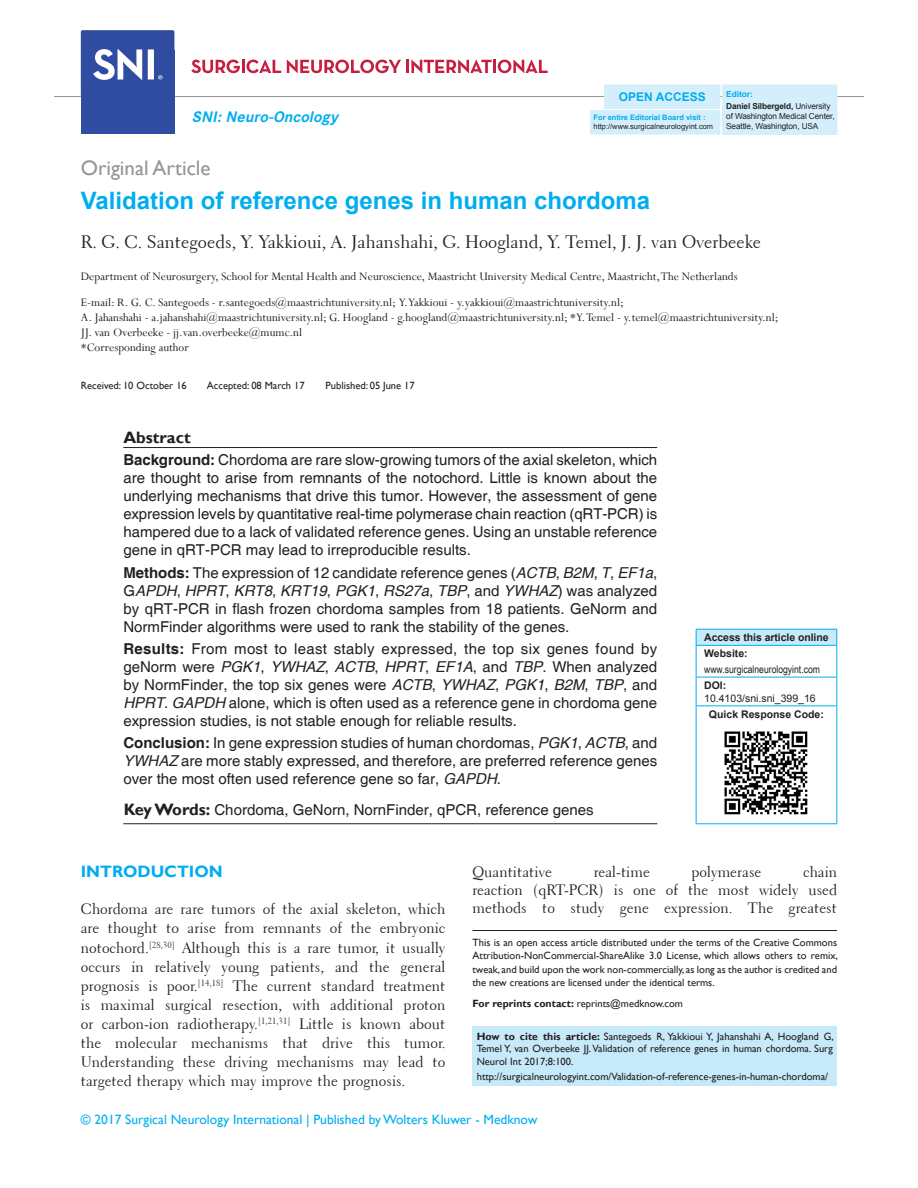
<style>
.page{position:relative;width:918px;height:1188px;background:#fff}
.page>*{position:absolute;margin:0;border:0;box-sizing:border-box;transform-origin:0 0}
.AT{font:700 24px "Arial";color:#00aeef}
.AH{font:21px "Gill Sans";color:#939598}
.AU{font:18px "Transitional 521 BT Roman A";color:#231f20}
.t1{font:700 16.5px "Gill Sans";color:#00aeef}
.ABSH{font:700 16.5px "Gill Sans";color:#231f20}
.ABS{font:15px/18px "Helvetica";color:#231f20;text-align:justify}
.TX{font:15px/19px "Transitional 521 BT Roman A";color:#231f20;text-align:justify}
.KWD{font:15px "Helvetica";color:#231f20}
.t2{font:italic 700 15px "Corporate SBQ";color:#00aeef}
.t3{font:13.5px "Gill Sans";color:#00aeef}
.ADD{font:12.75px/15px "Perpetua";color:#231f20}
.AFF{font:12.75px "Perpetua";color:#231f20}
.t4{font:700 12px "Arial";color:#00aeef}
.OS{font:10.5px/13.5px "Gill Sans";color:#231f20;text-align:justify}
.Published{font:10.5px/12.6px "Gill Sans";color:#231f20;text-align:justify}
.HIS{font:10.5px "Gill Sans";color:#231f20}
.AAO{font:700 10.5px "Arial";letter-spacing:-.005em;color:#231f20}
.WEB{font:10.5px "Arial Narrow";color:#231f20}
.WEB-2{font:10.5px/12.6px "Arial";color:#231f20}
.WEB-3{font:700 10.5px "Arial";color:#231f20}
.t5{font:8.25px/9.9px "Arial";letter-spacing:-.015em;color:#231f20}
.t6{font:700 8.25px/12px "Arial";letter-spacing:-.015em;color:#231f20}
.t7{font:7.5px "Arial";color:#231f20}
.t8{font:700 7.5px "Arial";color:#00aeef}
.s1{color:#00aeef}
.s2{font-weight:400}
.s3{font-weight:700}
.s4{font-style:italic}
.s5{font-family:"Gill Sans";font-weight:700;font-size:16.5px}
</style>
<div class="page">
<hr style="left:54px;top:96px;width:810px;height:1px;background:#939598">
<div style="left:723px;top:85px;width:114px;height:49px;background:#d4effb"></div>
<div style="left:605px;top:85px;width:115px;height:23px;background:#d4effb"></div>
<div style="left:591px;top:111px;width:129px;height:23px;background:#d4effb"></div>
<div style="left:591px;top:110px;width:129px;height:24px;border:1px solid #d4effb"></div>
<div style="left:81px;top:50px;width:93px;height:84px;background:#2f4ea1"></div>
<div style="left:81px;top:30px;width:93px;height:67px;background:#304ca1;border-radius:2px"></div>
<svg style="left:191px;top:60px;width:90px;height:13px"></svg>
<svg style="left:287px;top:60px;width:261px;height:13px"></svg>
<svg style="left:93px;top:49px;width:69px;height:31px"></svg>
<hr style="left:123px;top:447px;width:534px;height:1px;background:#231f20">
<hr style="left:123px;top:823px;width:534px;height:1px;background:#231f20">
<div style="left:472px;top:1026px;width:365px;height:60px;background:#c6eafa"></div>
<hr style="left:472px;top:930px;width:365px;height:1px;background:#231f20">
<div style="left:696px;top:629px;width:141px;height:16px;background:#c6eafa"></div>
<svg style="left:696px;top:630px;width:1px;height:15px"></svg>
<svg style="left:836px;top:630px;width:1px;height:15px"></svg>
<hr style="left:696px;top:629px;width:141px;height:1px;background:#00aeef">
<hr style="left:696px;top:646px;width:1px;height:31px;background:#00aeef">
<hr style="left:836px;top:646px;width:1px;height:31px;background:#00aeef">
<hr style="left:696px;top:645px;width:141px;height:1px;background:#00aeef">
<svg style="left:696px;top:678px;width:1px;height:27px"></svg>
<svg style="left:836px;top:678px;width:1px;height:27px"></svg>
<hr style="left:696px;top:677px;width:141px;height:1px;background:#00aeef">
<hr style="left:696px;top:706px;width:1px;height:117px;background:#00aeef">
<hr style="left:836px;top:706px;width:1px;height:117px;background:#00aeef">
<hr style="left:696px;top:705px;width:141px;height:1px;background:#00aeef">
<hr style="left:696px;top:823px;width:141px;height:1px;background:#00aeef">
<img style="left:724px;top:731px;width:84px;height:84px">
<p class="t6" style="left:726px;top:88px;width:106px"><span class="s1">Editor:<br></span>Daniel Silbergeld, <span class="s2">University</span></p>
<p class="t5" style="left:726px;top:111px;width:110px">of Washington Medical Center,<br>Seattle, Washington, USA</p>
<p class="t4" style="left:619px;top:89px;width:88px">OPEN ACCESS</p>
<p class="t8" style="left:594px;top:113px;width:114px">For entire Editorial Board visit :</p>
<p class="t7" style="left:594px;top:122px;width:121px">http://www.surgicalneurologyint.com</p>
<p class="t2" style="left:192px;top:108px;width:152px">SNI:Neuro-Oncology</p>
<p class="AH" style="left:81px;top:156px;width:131px">Original Article</p>
<p class="AT" style="left:81px;top:185px;width:571px">Validation of reference genes in human chordoma</p>
<p class="AU" style="left:81px;top:231px;width:682px">R. G. C. Santegoeds, Y. Yakkioui, A. Jahanshahi, G. Hoogland, Y. Temel, J. J. van Overbeeke</p>
<p class="AFF" style="left:81px;top:269px;width:658px">Department of Neurosurgery, School for Mental Health and Neuroscience, Maastricht University Medical Centre, Maastricht, The Netherlands</p>
<p class="ADD" style="left:81px;top:295px;width:699px">E‑mail: R. G. C. Santegoeds ‑ r.santegoeds@maastrichtuniversity.nl; Y. Yakkioui ‑ y.yakkioui@maastrichtuniversity.nl;<br>A. Jahanshahi ‑ a.jahanshahi@maastrichtuniversity.nl; G. Hoogland ‑ g.hoogland@maastrichtuniversity.nl; *Y. Temel ‑ y.temel@maastrichtuniversity.nl; JJ. van Overbeeke ‑ jj.van.overbeeke@mumc.nl<br>*Corresponding author</p>
<p class="HIS" style="left:81px;top:380px;width:108px">Received: 10 October 16</p>
<p class="HIS" style="left:207px;top:380px;width:99px">Accepted: 08 March 17</p>
<p class="HIS" style="left:326px;top:380px;width:91px">Published: 05 June 17</p>
<p class="ABSH" style="left:123px;top:428px;width:69px">Abstract</p>
<p class="ABS" style="left:123px;top:452px;width:535px"><span class="s3">Background:</span> Chordoma are rare slow‑growing tumors of the axial skeleton, which are thought to arise from remnants of the notochord. Little is known about the underlying mechanisms that drive this tumor. However, the assessment of gene expression levels by quantitative real‑time polymerase chain reaction (qRT‑PCR) is hampered due to a lack of validated reference genes. Using an unstable reference gene in qRT‑PCR may lead to irreproducible results.</p>
<p class="ABS" style="left:123px;top:564px;width:535px"><span class="s3">Methods:</span> The expression of 12 candidate reference genes (<span class="s4">ACTB</span>, <span class="s4">B2M</span>, <span class="s4">T</span>, <span class="s4">EF1a</span>, G<span class="s4">APDH</span>, <span class="s4">HPRT</span>, <span class="s4">KRT8</span>, <span class="s4">KRT19</span>, <span class="s4">PGK1</span>, <span class="s4">RS27a</span>, <span class="s4">TBP</span>, and <span class="s4">YWHAZ</span>) was analyzed by qRT‑PCR in flash frozen chordoma samples from 18 patients. GeNorm and NormFinder algorithms were used to rank the stability of the genes.</p>
<p class="ABS" style="left:123px;top:640px;width:535px"><span class="s3">Results:</span> From most to least stably expressed, the top six genes found by geNorm were <span class="s4">PGK1</span>, <span class="s4">YWHAZ</span>, <span class="s4">ACTB</span>, <span class="s4">HPRT</span>, <span class="s4">EF1A</span>, and <span class="s4">TBP</span>. When analyzed by NormFinder, the top six genes were <span class="s4">ACTB</span>, <span class="s4">YWHAZ</span>, <span class="s4">PGK1</span>, <span class="s4">B2M</span>, <span class="s4">TBP</span>, and <span class="s4">HPRT</span>. <span class="s4">GAPDH</span> alone, which is often used as a reference gene in chordoma gene expression studies, is not stable enough for reliable results.</p>
<p class="ABS" style="left:123px;top:734px;width:535px"><span class="s3">Conclusion:</span> In gene expression studies of human chordomas, <span class="s4">PGK1</span>, <span class="s4">ACTB</span>, and <span class="s4">YWHAZ</span> are more stably expressed, and therefore, are preferred reference genes over the most often used reference gene so far, <span class="s4">GAPDH</span>.</p>
<p class="KWD" style="left:124px;top:801px;width:471px"><span class="s5">Key Words:</span> Chordoma, GeNorn, NornFinder, qPCR, reference genes</p>
<p class="AAO" style="left:704px;top:630px;width:126px">Access this article online</p>
<p class="WEB-3" style="left:704px;top:647px;width:45px">Website:</p>
<p class="WEB" style="left:704px;top:661px;width:117px">www.surgicalneurologyint.com</p>
<p class="WEB-2" style="left:704px;top:679px;width:113px"><span class="s3">DOI:<br></span>10.4103/sni.sni_399_16</p>
<p class="AAO" style="left:709px;top:707px;width:116px">Quick Response Code:</p>
<h1 class="t1" style="left:81px;top:862px;width:143px">INTRODUCTION</h1>
<p class="TX" style="left:81px;top:900px;width:366px">Chordoma are rare tumors of the axial skeleton, which are thought to arise from remnants of the embryonic notochord.<sup>[28,30]</sup> Although this is a rare tumor, it usually occurs in relatively young patients, and the general prognosis is poor.<sup>[14,18]</sup> The current standard treatment is maximal surgical resection, with additional proton or carbon‑ion radiotherapy.<sup>[1,21,31]</sup> Little is known about the molecular mechanisms that drive this tumor.<br>Understanding these driving mechanisms may lead to targeted therapy which may improve the prognosis.</p>
<p class="TX" style="left:472px;top:863px;width:366px;line-height:18px;text-indent:331px">chain reaction (qRT‑PCR) is one of the most widely used methods to study gene expression. The greatest</p>
<p class="TX" style="left:472px;top:863px;width:81px">Quantitative</p>
<p class="TX" style="left:594px;top:863px;width:58px">real‑time</p>
<p class="TX" style="left:692px;top:863px;width:71px">polymerase</p>
<p class="OS" style="left:472px;top:936px;width:367px">This is an open access article distributed under the terms of the Creative Commons Attribution‑NonCommercial‑ShareAlike 3.0 License, which allows others to remix, tweak, and build upon the work non‑commercially, as long as the author is credited and the new creations are licensed under the identical terms.</p>
<p class="OS" style="left:472px;top:996px;width:212px"><span class="s3">For reprints contact:</span> reprints@medknow.com</p>
<p class="Published" style="left:477px;top:1030px;width:359px"><span class="s3">How to cite this article:</span> Santegoeds R, Yakkioui Y, Jahanshahi A, Hoogland G, Temel Y, van Overbeeke JJ. Validation of reference genes in human chordoma. Surg Neurol Int 2017;8:100.</p>
<p class="Published" style="left:477px;top:1070px;width:353px">http://surgicalneurologyint.com/Validation-of-reference-genes-in-human-chordoma/</p>
<p class="t3" style="left:81px;top:1112px;width:458px">© 2017 Surgical Neurology International | Published by Wolters Kluwer - Medknow</p>
</div>
